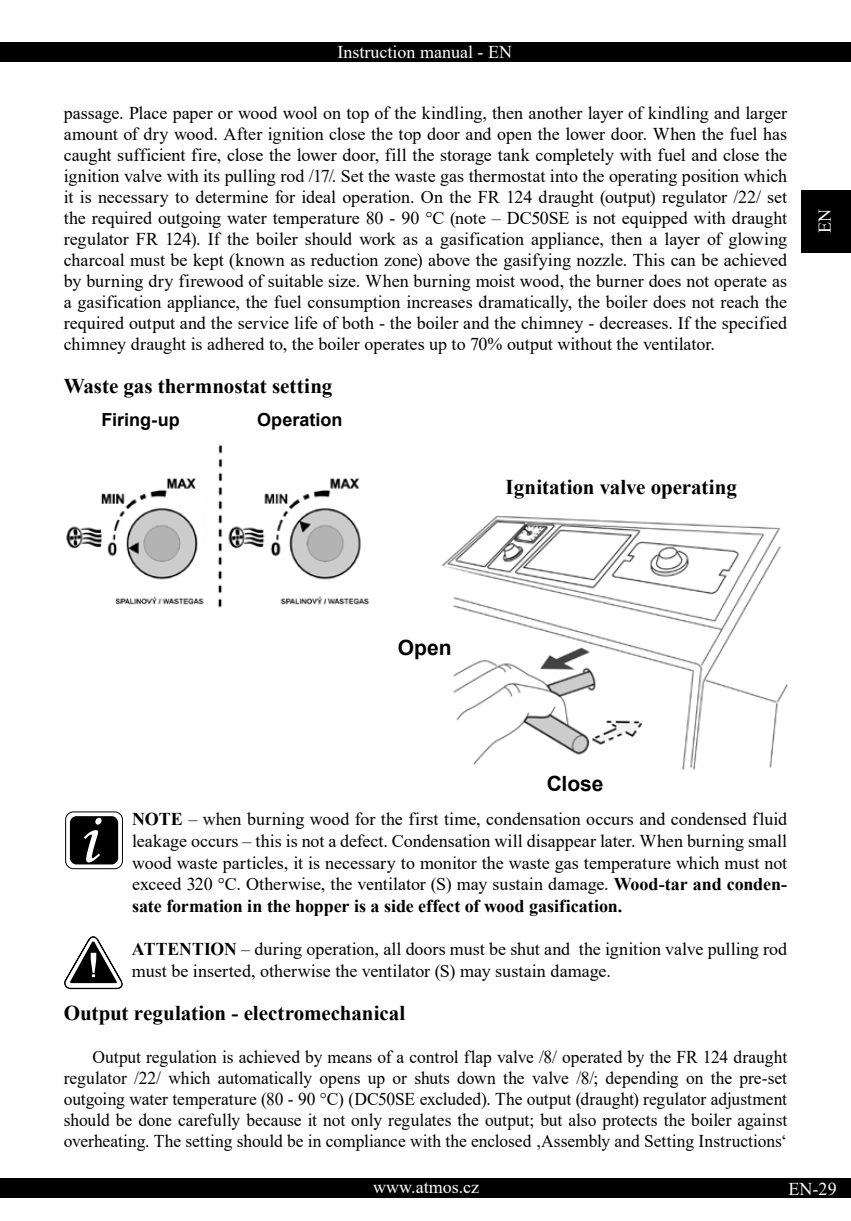
<style>
.page{position:relative;width:851px;height:1221px;background:#fff}
.page>*{position:absolute;margin:0;border:0;box-sizing:border-box;transform-origin:0 0}
.t1{font:700 21px "Times New Roman";letter-spacing:-.005em;color:#000}
.t2{font:700 21px "Arial";color:#000}
.t3{font:18px/21px "Times New Roman";color:#000;text-align:justify}
.t4{font:18px "Times New Roman";color:#fff}
.t5{font:700 18px "Arial";color:#000}
.s1{font-weight:700}
</style>
<div class="page">
<div style="left:0;top:43px;width:850px;height:19px;background:#000"></div>
<div style="left:0;top:1178px;width:850px;height:20px;background:#000"></div>
<div style="left:801px;top:190px;width:49px;height:62px;background:#000"></div>
<svg style="left:66px;top:811px;width:56px;height:57px"></svg>
<div style="left:65px;top:811px;width:58px;height:58px;border:1px solid #000;border-radius:8px"></div>
<div style="left:70px;top:816px;width:48px;height:48px;background:#000;border-radius:7px"></div>
<svg style="left:84px;top:817px;width:18px;height:45px"></svg>
<svg style="left:64px;top:936px;width:59px;height:53px"></svg>
<img style="left:66px;top:444px;width:304px;height:164px">
<img style="left:441px;top:515px;width:348px;height:255px">
<p class="t4" style="left:337px;top:40px;width:176px">Instruction manual - EN</p>
<p class="t3" style="left:64px;top:102px;width:724px">passage. Place paper or wood wool on top of the kindling, then another layer of kindling and larger amount of dry wood. After ignition close the top door and open the lower door. When the fuel has caught sufficient fire, close the lower door, fill the storage tank completely with fuel and close the ignition valve with its pulling rod /17/. Set the waste gas thermostat into the operating position which it is necessary to determine for ideal operation. On the FR 124 draught (output) regulator /22/ set the required outgoing water temperature 80 - 90 °C (note – DC50SE is not equipped with draught regulator FR 124). If the boiler should work as a gasification appliance, then a layer of glowing charcoal must be kept (known as reduction zone) above the gasifying nozzle. This can be achieved by burning dry firewood of suitable size. When burning moist wood, the burner does not operate as a gasification appliance, the fuel consumption increases dramatically, the boiler does not reach the required output and the service life of both - the boiler and the chimney - decreases. If the specified chimney draught is adhered to, the boiler operates up to 70% output without the ventilator.</p>
<p class="t1" style="left:64px;top:371px;width:270px">Waste gas thermnostat setting</p>
<p class="t5" style="left:101px;top:407px;width:80px">Firing-up</p>
<p class="t5" style="left:257px;top:407px;width:87px">Operation</p>
<p class="t1" style="left:505px;top:472px;width:233px">Ignitation valve operating</p>
<p class="t4" style="left:811px;top:233px;width:26px;rotate:-90deg">EN</p>
<p class="t2" style="left:398px;top:632px;width:55px">Open</p>
<p class="t2" style="left:546px;top:769px;width:58px">Close</p>
<p class="t3" style="left:132px;top:808px;width:656px;line-height:21.6px"><span class="s1">NOTE</span> – when burning wood for the first time, condensation occurs and condensed fluid leakage occurs – this is not a defect. Condensation will disappear later. When burning small wood waste particles, it is necessary to monitor the waste gas temperature which must not exceed 320 °C. Otherwise, the ventilator (S) may sustain damage. <span class="s1">Wood-tar and conden&shy;sate formation in the hopper is a side effect of wood gasification.</span></p>
<p class="t3" style="left:132px;top:937px;width:656px;line-height:21.6px"><span class="s1">ATTENTION</span> – during operation, all doors must be shut and the ignition valve pulling rod must be inserted, otherwise the ventilator (S) may sustain damage.</p>
<p class="t1" style="left:64px;top:997px;width:343px">Output regulation - electromechanical</p>
<p class="t3" style="left:64px;top:1045px;width:724px;text-indent:28px">Output regulation is achieved by means of a control flap valve /8/ operated by the FR 124 draught regulator /22/ which automatically opens up or shuts down the valve /8/; depending on the pre-set outgoing water temperature (80 - 90 °C) (DC50SE excluded). The output (draught) regulator adjustment should be done carefully because it not only regulates the output; but also protects the boiler against overheating. The setting should be in compliance with the enclosed ‚Assembly and Setting Instructions‘</p>
<p class="t4" style="left:373px;top:1173px;width:107px">www.atmos.cz</p>
<p class="t4" style="left:788px;top:1175px;width:49px">EN-29</p>
</div>
